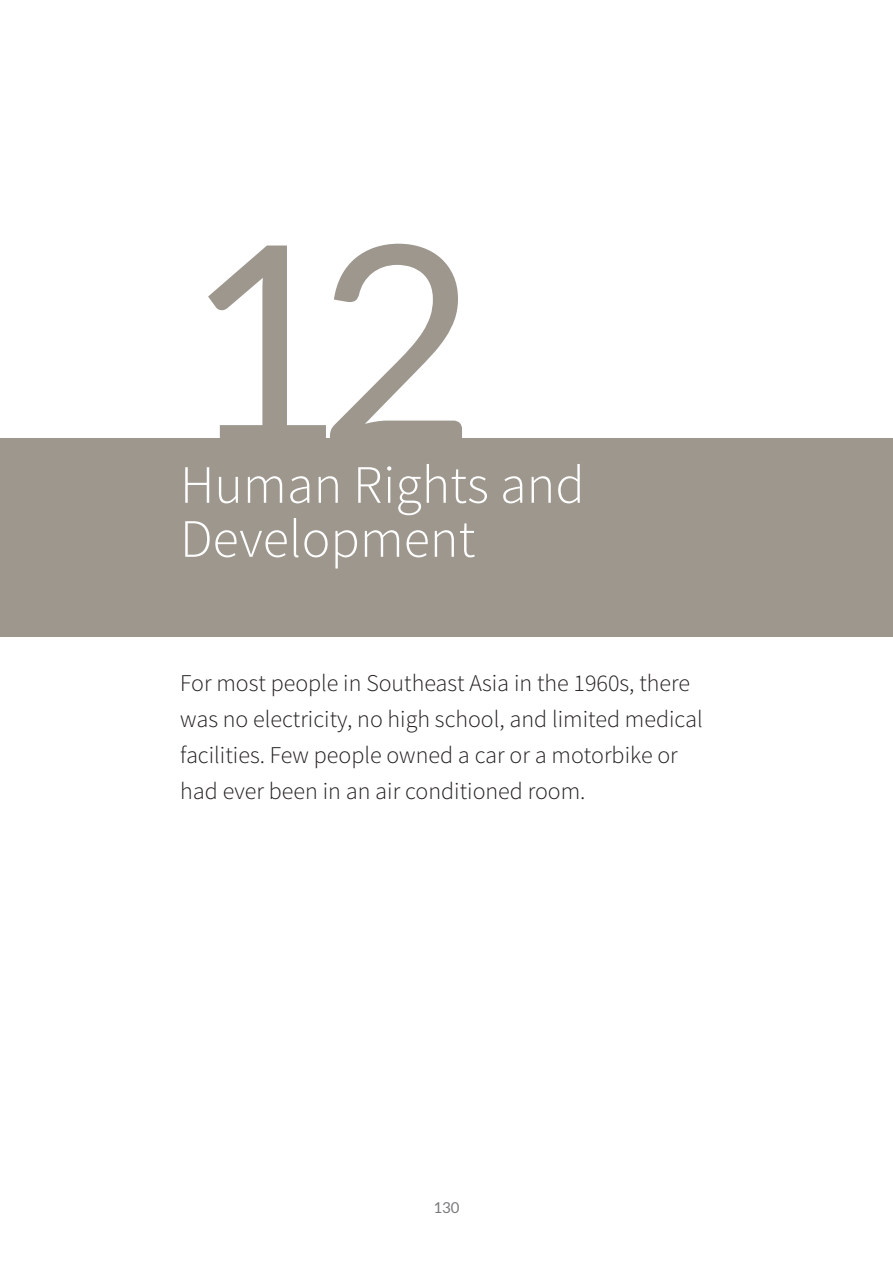
<style>
.page{position:relative;width:893px;height:1263px;background:#fff}
.page>*{position:absolute;margin:0;border:0;box-sizing:border-box;transform-origin:0 0}
.t1{font:276.3px "Lato";color:#9d978e}
.Chapter_Title{font:300 54px/54px "Source Sans Pro";color:#fff}
.Chapter_Intro{font:300 24px/36px "Source Sans Pro";color:#231f20}
.t2{font:15px "Lato";color:#76787b}
</style>
<div class="page">
<div style="left:0;top:438px;width:893px;height:199px;background:#9d978e"></div>
<p class="t1" style="left:180px;top:190px;width:297px">12</p>
<p class="Chapter_Title" style="left:180px;top:458px;width:406px">Human Rights and<br>Development</p>
<p class="Chapter_Intro" style="left:180px;top:665px;width:524px">For most people in Southeast Asia in the 1960s, there was no electricity, no high school, and limited medical facilities. Few people owned a car or a motorbike or had ever been in an air conditioned room.</p>
<p class="t2" style="left:433px;top:1199px;width:28px">130</p>
</div>
